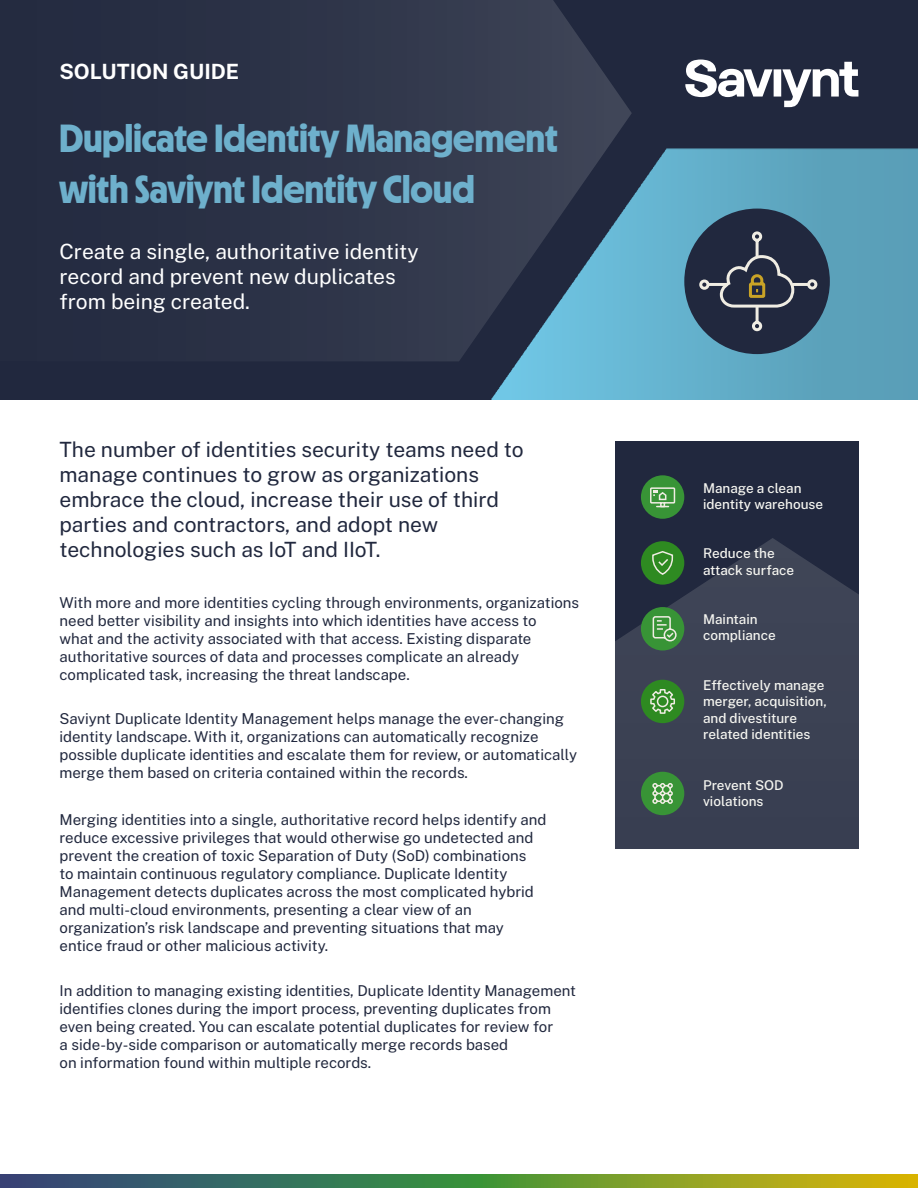
<style>
.page{position:relative;width:918px;height:1188px;background:#fff}
.page>*{position:absolute;margin:0;border:0;box-sizing:border-box;transform-origin:0 0}
.t1{font:700 39px/51px "MD Nichrome";letter-spacing:.005em;color:#6eb0cc}
.t2{font:21px/25.2px "Public Sans";color:#21283e}
.t3{font:21px/25.2px "Public Sans";color:#fff}
.t4{font:700 21px "Public Sans";color:#fff}
.t5{font:15px/18px "Public Sans";color:#21283e}
.t6{font:500 13.5px/16.2px "Public Sans";color:#f5f5f0}
</style>
<div class="page">
<div style="left:0;top:0;width:918px;height:399px;background:#21283e"></div>
<svg style="left:270px;top:0;width:362px;height:361px;fill:#32384c"></svg>
<svg style="left:685px;top:60px;width:173px;height:47px"></svg>
<div style="left:615px;top:441px;width:243px;height:408px;background:#21283e"></div>
<svg style="left:615px;top:538px;width:243px;height:311px;background:#383e50"></svg>
<svg style="left:0;top:1174px;width:918px;height:14px;background:#628641"></svg>
<img style="left:491px;top:148px;width:427px;height:251px">
<div style="left:684px;top:209px;width:146px;height:145px;background:#21283e;border-radius:50%"></div>
<svg style="left:698px;top:230px;width:121px;height:103px"></svg>
<div style="left:641px;top:475px;width:43px;height:44px;background:#389436;border-radius:50%"></div>
<svg style="left:650px;top:487px;width:26px;height:21px"></svg>
<div style="left:641px;top:541px;width:43px;height:44px;background:#2e8a21;border-radius:50%"></div>
<svg style="left:652px;top:551px;width:22px;height:24px"></svg>
<div style="left:641px;top:607px;width:43px;height:44px;background:#389436;border-radius:50%"></div>
<svg style="left:652px;top:616px;width:25px;height:26px"></svg>
<div style="left:641px;top:680px;width:43px;height:43px;background:#2e8a21;border-radius:50%"></div>
<svg style="left:650px;top:689px;width:25px;height:25px"></svg>
<div style="left:641px;top:772px;width:43px;height:43px;background:#389436;border-radius:50%"></div>
<svg style="left:652px;top:783px;width:21px;height:21px"></svg>
<h2 class="t4" style="left:60px;top:56px;width:181px">SOLUTION GUIDE</h2>
<h1 class="t1" style="left:60px;top:111px;width:500px">Duplicate Identity Management with Saviynt Identity Cloud</h1>
<h2 class="t3" style="left:60px;top:238px;width:361px">Create a single, authoritative identity record and prevent new duplicates from being created.</h2>
<h2 class="t2" style="left:60px;top:435px;width:466px">The number of identities security teams need to manage continues to grow as organizations embrace the cloud, increase their use of third parties and contractors, and adopt new technologies such as IoT and IIoT.</h2>
<p class="t5" style="left:60px;top:593px;width:521px">With more and more identities cycling through environments, organizations need better visibility and insights into which identities have access to<br>what and the activity associated with that access. Existing disparate authoritative sources of data and processes complicate an already complicated task, increasing the threat landscape.</p>
<p class="t5" style="left:60px;top:709px;width:519px">Saviynt Duplicate Identity Management helps manage the ever-changing identity landscape. With it, organizations can automatically recognize possible duplicate identities and escalate them for review, or automatically merge them based on criteria contained within the records.</p>
<p class="t5" style="left:60px;top:809px;width:489px">Merging identities into a single, authoritative record helps identify and reduce excessive privileges that would otherwise go undetected and prevent the creation of toxic Separation of Duty (SoD) combinations<br>to maintain continuous regulatory compliance. Duplicate Identity Management detects duplicates across the most complicated hybrid and multi-cloud environments, presenting a clear view of an organization’s risk landscape and preventing situations that may entice fraud or other malicious activity.</p>
<p class="t5" style="left:60px;top:981px;width:518px">In addition to managing existing identities, Duplicate Identity Management identifies clones during the import process, preventing duplicates from even being created. You can escalate potential duplicates for review for<br>a side-by-side comparison or automatically merge records based<br>on information found within multiple records.</p>
<p class="t6" style="left:703px;top:479px;width:122px">Manage a clean identity warehouse</p>
<p class="t6" style="left:703px;top:545px;width:93px">Reduce the attack surface</p>
<p class="t6" style="left:703px;top:611px;width:74px">Maintain compliance</p>
<p class="t6" style="left:703px;top:676px;width:125px">Effectively manage merger, acquisition, and divestiture related identities</p>
<p class="t6" style="left:703px;top:776px;width:82px">Prevent SOD violations</p>
</div>
